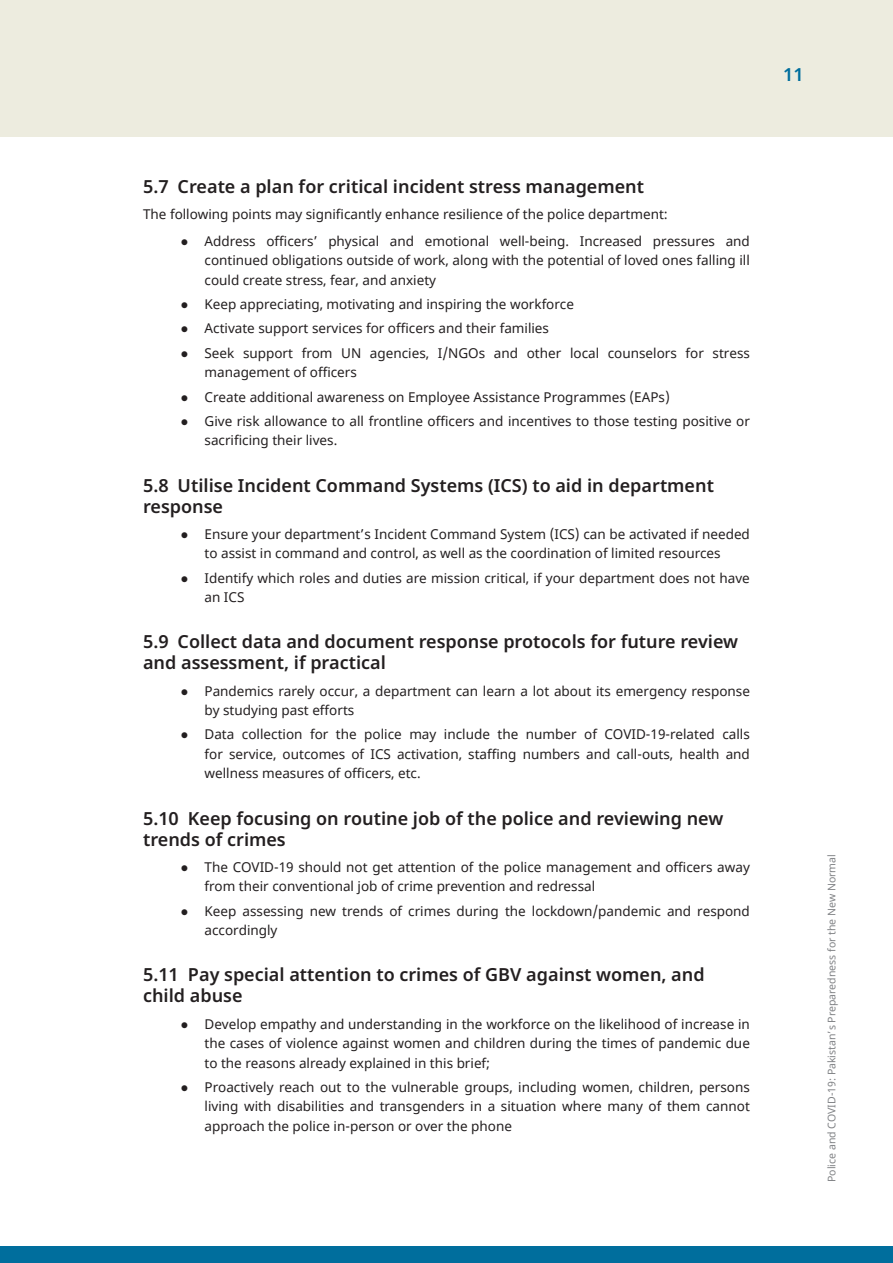
<style>
.page{position:relative;width:893px;height:1263px;background:#fff}
.page>*{position:absolute;margin:0;border:0;box-sizing:border-box;transform-origin:0 0}
.t1{font:600 18px/21px "Noto Sans";color:#231f20}
.t2{font:600 18px "Noto Sans";color:#006e9d}
.t3{font:13.5px/19.5px "Noto Sans";color:#231f20}
.t4{font:10.5px "Noto Sans";color:#808285}
</style>
<div class="page">
<div style="left:0;top:0;width:893px;height:137px;background:#edecdf"></div>
<div style="left:0;top:1246px;width:893px;height:17px;background:#006e9d"></div>
<h1 class="t2" style="left:783px;top:62px;width:22px">11</h1>
<h1 class="t1" style="left:143px;top:177px;width:503px">5.7 Create a plan for critical incident stress management</h1>
<p class="t3" style="left:143px;top:205px;width:526px">The following points may significantly enhance resilience of the police department:</p>
<p class="t3" style="left:205px;top:231px;width:547px;text-align:justify;text-indent:-24px">● Address officers’ physical and emotional well-being. Increased pressures and continued obligations outside of work, along with the potential of loved ones falling ill could create stress, fear, and anxiety</p>
<p class="t3" style="left:181px;top:295px;width:395px">● Keep appreciating, motivating and inspiring the workforce</p>
<p class="t3" style="left:181px;top:319px;width:370px">● Activate support services for officers and their families</p>
<p class="t3" style="left:205px;top:343px;width:547px;text-indent:-24px">● Seek support from UN agencies, I/NGOs and other local counselors for stress management of officers</p>
<p class="t3" style="left:181px;top:387px;width:491px">● Create additional awareness on Employee Assistance Programmes (EAPs)</p>
<p class="t3" style="left:205px;top:412px;width:547px;text-indent:-24px">● Give risk allowance to all frontline officers and incentives to those testing positive or sacrificing their lives.</p>
<h1 class="t1" style="left:143px;top:475px;width:572px">5.8 Utilise Incident Command Systems (ICS) to aid in department response</h1>
<p class="t3" style="left:181px;top:525px;width:571px;text-align:center">● Ensure your department’s Incident Command System (ICS) can be activated if needed to assist in command and control, as well as the coordination of limited resources</p>
<p class="t3" style="left:205px;top:568px;width:547px;text-indent:-24px">● Identify which roles and duties are mission critical, if your department does not have an ICS</p>
<h1 class="t1" style="left:143px;top:632px;width:597px">5.9 Collect data and document response protocols for future review and assessment, if practical</h1>
<p class="t3" style="left:205px;top:681px;width:547px;text-indent:-24px">● Pandemics rarely occur, a department can learn a lot about its emergency response by studying past efforts</p>
<p class="t3" style="left:205px;top:725px;width:547px;text-align:justify;text-indent:-24px">● Data collection for the police may include the number of COVID-19-related calls for service, outcomes of ICS activation, staffing numbers and call-outs, health and wellness measures of officers, etc.</p>
<h1 class="t1" style="left:143px;top:808px;width:582px">5.10 Keep focusing on routine job of the police and reviewing new trends of crimes</h1>
<p class="t3" style="left:205px;top:858px;width:547px;text-indent:-24px">● The COVID-19 should not get attention of the police management and officers away from their conventional job of crime prevention and redressal</p>
<p class="t3" style="left:205px;top:901px;width:547px;text-indent:-24px">● Keep assessing new trends of crimes during the lockdown/pandemic and respond accordingly</p>
<h1 class="t1" style="left:143px;top:965px;width:563px">5.11 Pay special attention to crimes of GBV against women, and child abuse</h1>
<p class="t3" style="left:205px;top:1014px;width:547px;text-align:justify;text-indent:-24px">● Develop empathy and understanding in the workforce on the likelihood of increase in the cases of violence against women and children during the times of pandemic due to the reasons already explained in this brief;</p>
<p class="t3" style="left:205px;top:1078px;width:547px;text-align:justify;text-indent:-24px">● Proactively reach out to the vulnerable groups, including women, children, persons living with disabilities and transgenders in a situation where many of them cannot approach the police in-person or over the phone</p>
<p class="t4" style="left:824px;top:1182px;width:329px;rotate:-90deg">Police and COVID-19: Pakistan’s Preparedness for the New Normal</p>
</div>
